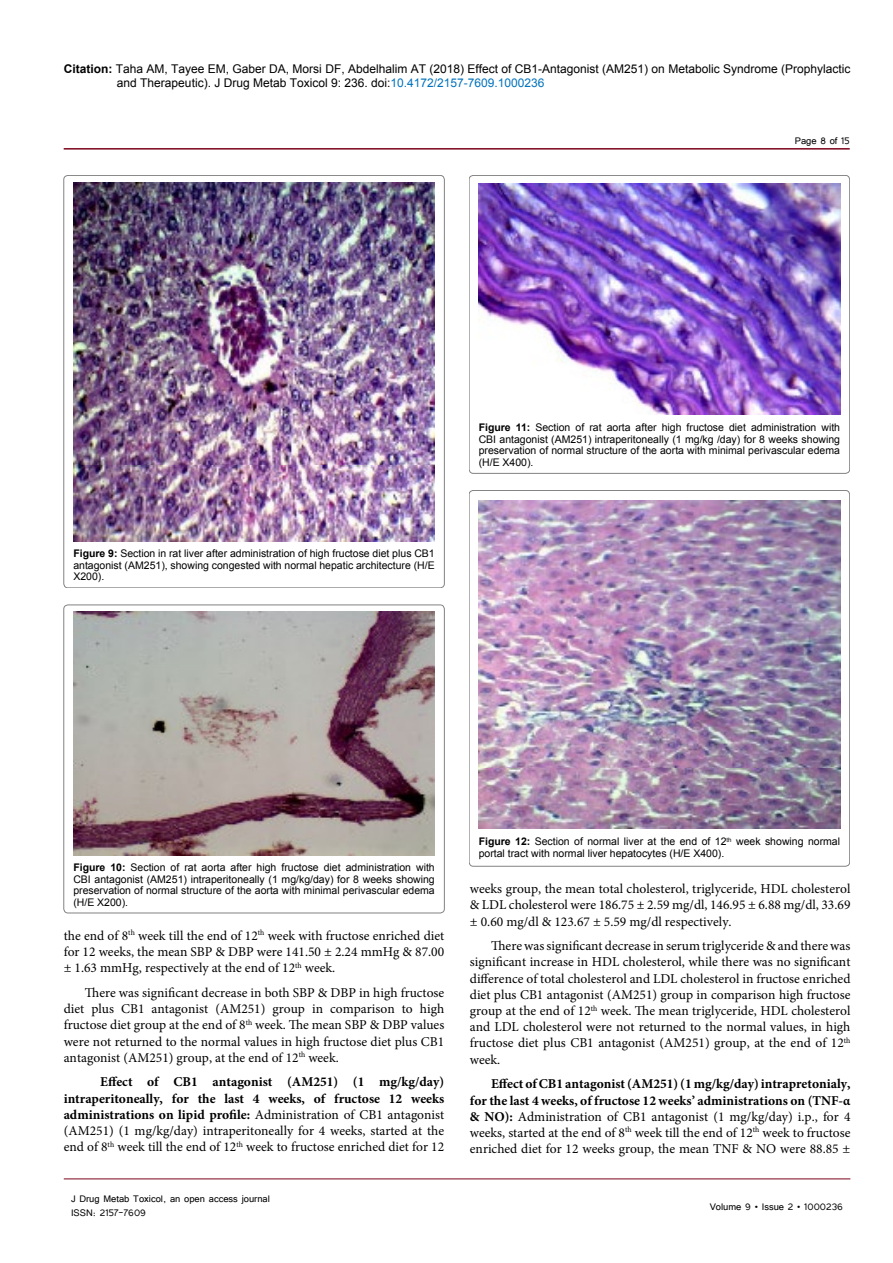
<style>
.page{position:relative;width:893px;height:1263px;background:#fff}
.page>*{position:absolute;margin:0;border:0;box-sizing:border-box;transform-origin:0 0}
.t1{font:13.5px/16.2px "Minion Pro";color:#000;text-align:justify}
.t2{font:12px/14.4px "Arial";color:#000}
.t3{font:12px/14.4px "Tunga";color:#000}
.t4{font:10.5px/11.6px "Arial";color:#000;text-align:justify}
.s1{font-weight:700}
.s2{color:#0072bc}
</style>
<div class="page">
<hr style="left:64px;top:148px;width:786px;height:2px;background:#7a031b">
<hr style="left:64px;top:1179px;width:786px;height:1px;background:#7a031b">
<img style="left:73px;top:183px;width:362px;height:358px">
<div style="left:64px;top:175px;width:380px;height:413px;border:1px solid #000;border-radius:4px"></div>
<img style="left:73px;top:612px;width:362px;height:243px">
<div style="left:64px;top:605px;width:380px;height:308px;border:1px solid #000;border-radius:4px"></div>
<img style="left:479px;top:183px;width:361px;height:232px">
<div style="left:469px;top:175px;width:381px;height:298px;border:1px solid #000;border-radius:4px"></div>
<img style="left:479px;top:500px;width:361px;height:329px">
<div style="left:469px;top:490px;width:381px;height:376px;border:1px solid #000;border-radius:4px"></div>
<p class="t2" style="left:117px;top:61px;width:735px;text-indent:-53px"><span class="s1">Citation:</span> Taha AM, Tayee EM, Gaber DA, Morsi DF, Abdelhalim AT (2018) Effect of CB1-Antagonist (AM251) on Metabolic Syndrome (Prophylactic and Therapeutic). J Drug Metab Toxicol 9: 236. doi:<span class="s2">10.4172/2157-7609.1000236</span></p>
<p class="t3" style="left:795px;top:133px;width:56px">Page 8 of 15</p>
<p class="t4" style="left:73px;top:548px;width:363px"><span class="s1">Figure 9:</span> Section in rat liver after administration of high fructose diet plus CB1 antagonist (AM251), showing congested with normal hepatic architecture (H/E X200).</p>
<p class="t4" style="left:479px;top:422px;width:363px"><span class="s1">Figure 11:</span> Section of rat aorta after high fructose diet administration with CBI antagonist (AM251) intraperitoneally (1 mg/kg /day) for 8 weeks showing preservation of normal structure of the aorta with minimal perivascular edema (H/E X400).</p>
<p class="t4" style="left:73px;top:862px;width:363px"><span class="s1">Figure 10:</span> Section of rat aorta after high fructose diet administration with CBI antagonist (AM251) intraperitoneally (1 mg/kg/day) for 8 weeks showing preservation of normal structure of the aorta with minimal perivascular edema (H/E X200).</p>
<p class="t1" style="left:64px;top:927px;width:382px">the end of 8<sup>th</sup> week till the end of 12<sup>th</sup> week with fructose enriched diet for 12 weeks, the mean SBP &amp; DBP were 141.50 ± 2.24 mmHg &amp; 87.00 ± 1.63 mmHg, respectively at the end of 12<sup>th</sup> week.</p>
<p class="t1" style="left:64px;top:984px;width:382px;text-indent:21px">There was significant decrease in both SBP &amp; DBP in high fructose diet plus CB1 antagonist (AM251) group in comparison to high fructose diet group at the end of 8<sup>th</sup> week. The mean SBP &amp; DBP values were not returned to the normal values in high fructose diet plus CB1 antagonist (AM251) group, at the end of 12<sup>th</sup> week.</p>
<p class="t1" style="left:64px;top:1074px;width:382px;text-indent:37px"><span class="s1">Effect of CB1 antagonist (AM251) (1 mg/kg/day) intraperitoneally, for the last 4 weeks, of fructose 12 weeks administrations on lipid profile:</span> Administration of CB1 antagonist (AM251) (1 mg/kg/day) intraperitoneally for 4 weeks, started at the end of 8<sup>th</sup> week till the end of 12<sup>th</sup> week to fructose enriched diet for 12</p>
<p class="t3" style="left:71px;top:1190px;width:200px">J Drug Metab Toxicol, an open access journal<br>ISSN: 2157-7609</p>
<p class="t4" style="left:479px;top:836px;width:363px"><span class="s1">Figure 12:</span> Section of normal liver at the end of 12<sup>th</sup> week showing normal portal tract with normal liver hepatocytes (H/E X400).</p>
<p class="t1" style="left:470px;top:881px;width:382px">weeks group, the mean total cholesterol, triglyceride, HDL cholesterol &amp; LDL cholesterol were 186.75 ± 2.59 mg/dl, 146.95 ± 6.88 mg/dl, 33.69 ± 0.60 mg/dl &amp; 123.67 ± 5.59 mg/dl respectively.</p>
<p class="t1" style="left:470px;top:938px;width:382px;text-indent:21px">There was significant decrease in serum triglyceride &amp; and there was significant increase in HDL cholesterol, while there was no significant difference of total cholesterol and LDL cholesterol in fructose enriched diet plus CB1 antagonist (AM251) group in comparison high fructose group at the end of 12<sup>th</sup> week. The mean triglyceride, HDL cholesterol and LDL cholesterol were not returned to the normal values, in high fructose diet plus CB1 antagonist (AM251) group, at the end of 12<sup>th </sup>week.</p>
<p class="t1" style="left:470px;top:1076px;width:382px;text-indent:21px"><span class="s1">Effect of CB1 antagonist (AM251) (1 mg/kg/day) intrapretonialy, for the last 4 weeks, of fructose 12 weeks’ administrations on (TNF-α &amp; NO):</span> Administration of CB1 antagonist (1 mg/kg/day) i.p., for 4 weeks, started at the end of 8<sup>th</sup> week till the end of 12<sup>th</sup> week to fructose enriched diet for 12 weeks group, the mean TNF &amp; NO were 88.85 ±</p>
<p class="t3" style="left:710px;top:1199px;width:135px">Volume 9 • Issue 2 • 1000236</p>
</div>
